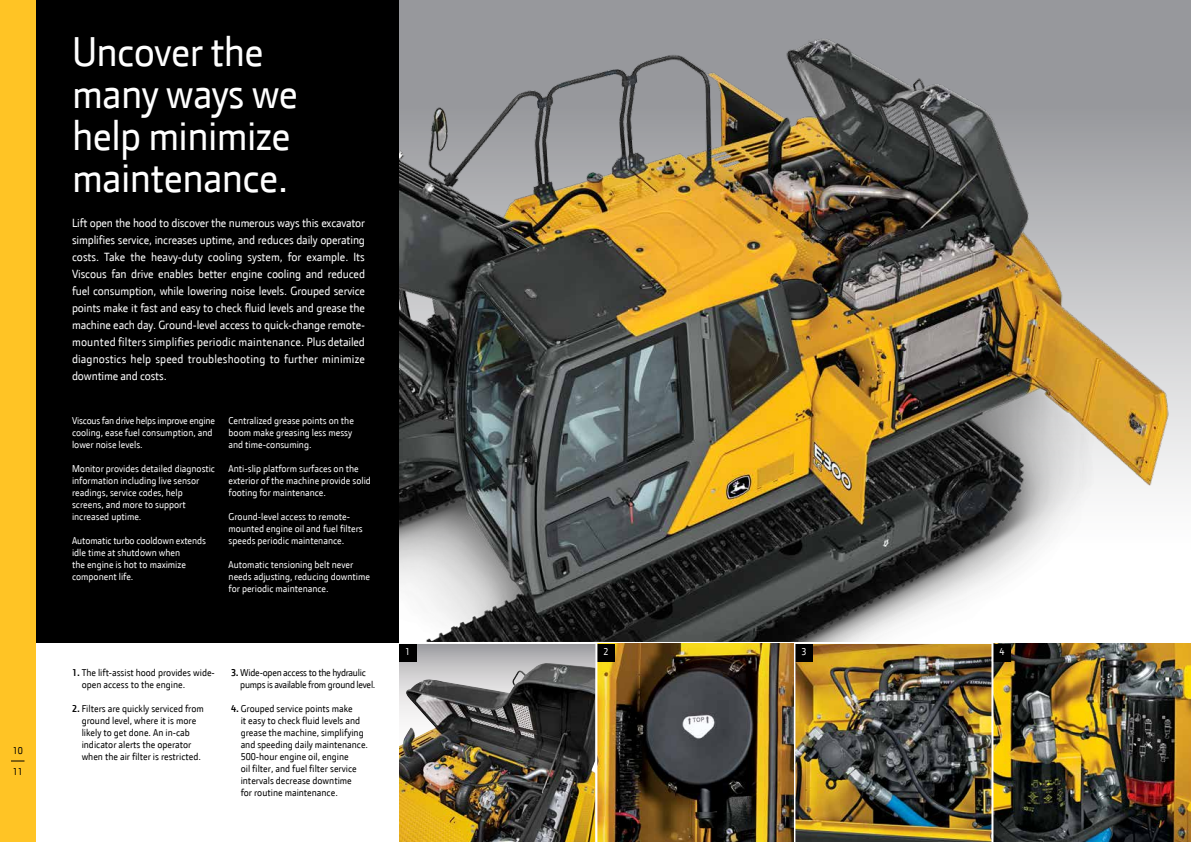
<style>
.page{position:relative;width:1191px;height:842px;background:#fff}
.page>*{position:absolute;margin:0;border:0;box-sizing:border-box;transform-origin:0 0}
.t1{font:42px/42px "JD Sans";letter-spacing:-.015em;color:#fff}
.t2{font:12px/17px "JD Sans";letter-spacing:.01em;color:#fff;text-align:justify}
.t3{font:10px/12px "JD Sans";color:#fff}
.t4{font:10px/12px "JD Sans";color:#000}
.t5{font:10px/12px "JD Sans";letter-spacing:-.025em;color:#000}
.s1{font-weight:700}
</style>
<div class="page">
<div style="left:368px;top:0;width:823px;height:565px;background:#97989c"></div>
<img style="left:399px;top:39px;width:792px;height:603px">
<svg style="left:399px;top:644px;width:196px;height:19px;background:#aaaaad"></svg>
<div style="left:30px;top:0;width:369px;height:664px;background:#000"></div>
<div style="left:25px;top:644px;width:374px;height:198px;background:#fff"></div>
<img style="left:399px;top:663px;width:196px;height:179px">
<div style="left:399px;top:644px;width:17px;height:17px;background:#000"></div>
<img style="left:795px;top:644px;width:196px;height:198px">
<div style="left:795px;top:644px;width:17px;height:17px;background:#000"></div>
<img style="left:597px;top:644px;width:196px;height:198px">
<div style="left:597px;top:644px;width:17px;height:17px;background:#000"></div>
<img style="left:993px;top:644px;width:198px;height:198px">
<div style="left:993px;top:644px;width:17px;height:17px;background:#000"></div>
<div style="left:0;top:0;width:36px;height:842px;background:#ffc425"></div>
<svg style="left:11px;top:760px;width:14px;height:1px"></svg>
<p class="t4" style="left:13px;top:740px;width:12px;line-height:20.4px">10<br>11</p>
<h1 class="t1" style="left:72px;top:29px;width:228px">Uncover the many ways we help minimize maintenance.</h1>
<p class="t2" style="left:72px;top:214px;width:294px">Lift open the hood to discover the numerous ways this excavator simplifies service, increases uptime, and reduces daily operating costs. Take the heavy-duty cooling system, for example. Its Viscous fan drive enables better engine cooling and reduced fuel consumption, while lowering noise levels. Grouped service points make it fast and easy to check fluid levels and grease the machine each day. Ground-level access to quick-change remote&shy;mounted filters simplifies periodic maintenance. Plus detailed diagnostics help speed troubleshooting to further minimize downtime and costs.</p>
<p class="t3" style="left:72px;top:414px;width:145px">Viscous fan drive helps improve engine cooling, ease fuel consumption, and lower noise levels.</p>
<p class="t3" style="left:72px;top:462px;width:145px">Monitor provides detailed diagnostic information including live sensor readings, service codes, help screens, and more to support increased uptime.</p>
<p class="t3" style="left:72px;top:534px;width:135px">Automatic turbo cooldown extends idle time at shutdown when<br>the engine is hot to maximize component life.</p>
<p class="t3" style="left:229px;top:414px;width:127px">Centralized grease points on the boom make greasing less messy and time-consuming.</p>
<p class="t3" style="left:229px;top:462px;width:144px">Anti-slip platform surfaces on the exterior of the machine provide solid footing for maintenance.</p>
<p class="t3" style="left:229px;top:510px;width:136px">Ground-level access to remote&shy;mounted engine oil and fuel filters speeds periodic maintenance.</p>
<p class="t3" style="left:229px;top:558px;width:143px">Automatic tensioning belt never needs adjusting, reducing downtime for periodic maintenance.</p>
<p class="t4" style="left:82px;top:666px;width:135px;text-indent:-10px"><span class="s1">1.</span> The lift-assist hood provides wide&shy;open access to the engine.</p>
<p class="t4" style="left:82px;top:702px;width:124px;text-indent:-10px"><span class="s1">2.</span> Filters are quickly serviced from ground level, where it is more likely to get done. An in-cab indicator alerts the operator when the air filter is restricted.</p>
<p class="t5" style="left:240px;top:666px;width:137px;text-indent:-9px"><span class="s1">3.</span> Wide-open access to the hydraulic pumps is available from ground level.</p>
<p class="t4" style="left:241px;top:702px;width:129px;text-indent:-10px"><span class="s1">4.</span> Grouped service points make<br>it easy to check fluid levels and grease the machine, simplifying and speeding daily maintenance.<br>500-hour engine oil, engine<br>oil filter, and fuel filter service intervals decrease downtime<br>for routine maintenance.</p>
<p class="t3" style="left:405px;top:646px;width:7px">1</p>
<p class="t3" style="left:801px;top:646px;width:7px">3</p>
<p class="t3" style="left:603px;top:646px;width:7px">2</p>
<p class="t3" style="left:999px;top:646px;width:7px">4</p>
</div>
